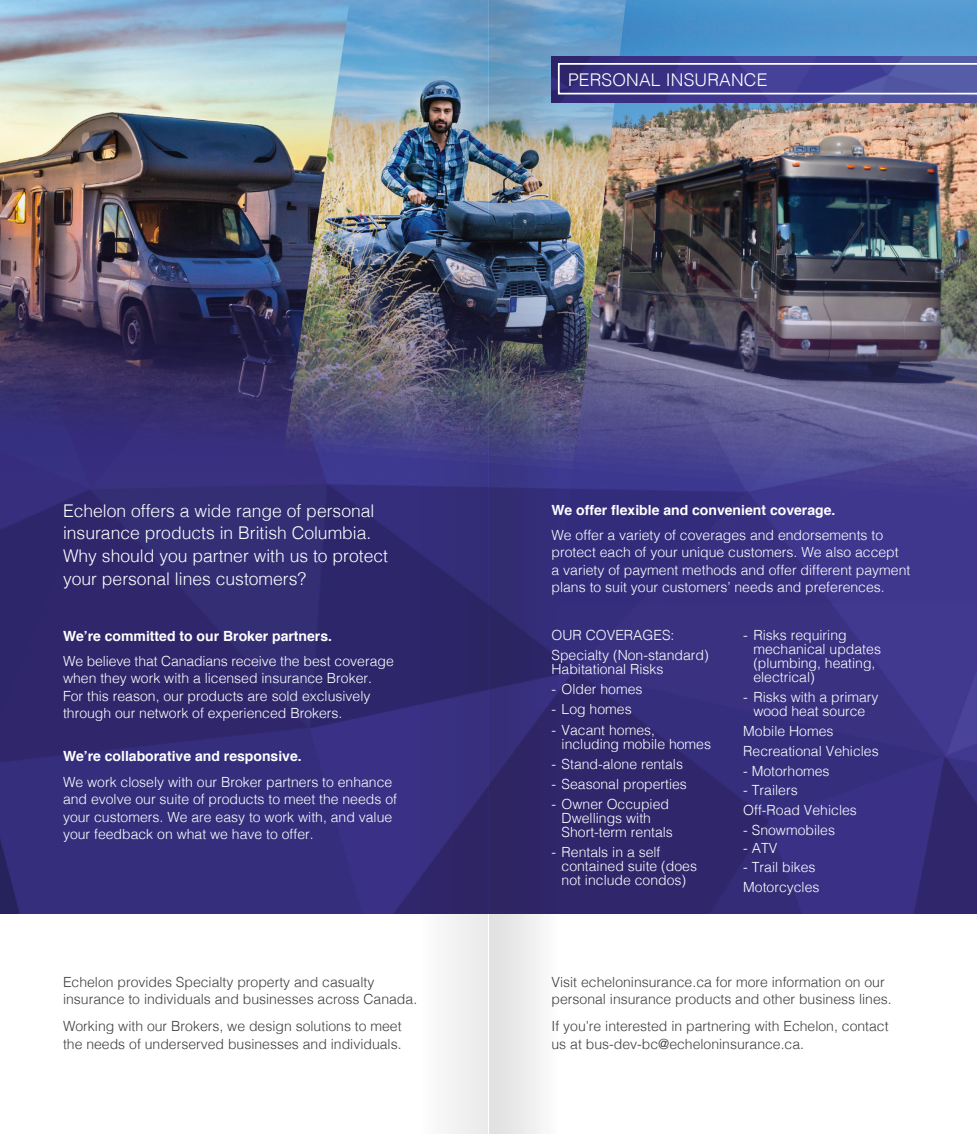
<style>
.page{position:relative;width:977px;height:1134px;background:#fff}
.page>*{position:absolute;margin:0;border:0;box-sizing:border-box;transform-origin:0 0}
.t1{font:300 17.5px/22.8px "Helvetica";color:#fff}
.t2{font:300 14px/17.5px "Helvetica";color:#fff}
.t3{font:300 14px/17.5px "Helvetica";color:#3e3e3f}
.t4{font:700 14px "Helvetica";color:#fff}
</style>
<div class="page">
<img style="left:0;top:0;width:976px;height:913px">
<img style="left:599px;top:57px;width:377px;height:45px">
<svg style="left:599px;top:62px;width:377px;height:33px;background:#58559f"></svg>
<img style="left:489px;top:0;width:110px;height:1134px">
<img style="left:377px;top:0;width:111px;height:1134px">
<p class="t1" style="left:568px;top:67px;width:201px">PERSONAL INSURANCE</p>
<p class="t1" style="left:63px;top:498px;width:326px">Echelon offers a wide range of personal insurance products in British Columbia.<br>Why should you partner with us to protect your personal lines customers?</p>
<p class="t4" style="left:63px;top:624px;width:270px">We’re committed to our Broker partners.</p>
<p class="t2" style="left:63px;top:651px;width:332px">We believe that Canadians receive the best coverage when they work with a licensed insurance Broker.<br>For this reason, our products are sold exclusively through our network of experienced Brokers.</p>
<p class="t4" style="left:63px;top:745px;width:240px">We’re collaborative and responsive.</p>
<p class="t2" style="left:63px;top:772px;width:335px">We work closely with our Broker partners to enhance and evolve our suite of products to meet the needs of your customers. We are easy to work with, and value your feedback on what we have to offer.</p>
<p class="t4" style="left:551px;top:498px;width:285px">We offer flexible and convenient coverage.</p>
<p class="t2" style="left:551px;top:525px;width:360px">We offer a variety of coverages and endorsements to protect each of your unique customers. We also accept<br>a variety of payment methods and offer different payment plans to suit your customers’ needs and preferences.</p>
<p class="t2" style="left:551px;top:624px;width:159px;line-height:20.1px">OUR COVERAGES:<br>Specialty (Non-standard)</p>
<p class="t2" style="left:551px;top:659px;width:114px">Habitational Risks</p>
<p class="t2" style="left:551px;top:680px;width:92px">- Older homes</p>
<p class="t2" style="left:551px;top:700px;width:82px">- Log homes</p>
<p class="t2" style="left:561px;top:722px;width:151px;line-height:14px;text-indent:-10px">- Vacant homes, including mobile homes</p>
<p class="t2" style="left:551px;top:754px;width:133px">- Stand-alone rentals</p>
<p class="t2" style="left:551px;top:774px;width:137px">- Seasonal properties</p>
<p class="t2" style="left:561px;top:796px;width:113px;line-height:14px;text-indent:-10px">- Owner Occupied<br>Dwellings with<br>Short-term rentals</p>
<p class="t2" style="left:561px;top:844px;width:137px;line-height:14px;text-indent:-10px">- Rentals in a self contained suite (does not include condos)</p>
<p class="t2" style="left:753px;top:627px;width:129px;line-height:14px;text-indent:-10px">- Risks requiring mechanical updates (plumbing, heating, electrical)</p>
<p class="t2" style="left:743px;top:689px;width:137px;line-height:14px;text-align:center">- Risks with a primary wood heat source</p>
<p class="t2" style="left:743px;top:720px;width:137px;line-height:20.1px">Mobile Homes<br>Recreational Vehicles</p>
<p class="t2" style="left:743px;top:762px;width:88px">- Motorhomes</p>
<p class="t2" style="left:743px;top:779px;width:115px;line-height:20.1px">- Trailers<br>Off-Road Vehicles</p>
<p class="t2" style="left:743px;top:820px;width:93px">- Snowmobiles</p>
<p class="t2" style="left:743px;top:839px;width:36px">- ATV</p>
<p class="t2" style="left:743px;top:856px;width:78px;line-height:20.1px">- Trail bikes<br>Motorcycles</p>
<p class="t3" style="left:63px;top:972px;width:356px">Echelon provides Specialty property and casualty insurance to individuals and businesses across Canada.</p>
<p class="t3" style="left:63px;top:1016px;width:340px">Working with our Brokers, we design solutions to meet the needs of underserved businesses and individuals.</p>
<p class="t3" style="left:551px;top:972px;width:342px">Visit echeloninsurance.ca for more information on our personal insurance products and other business lines.</p>
<p class="t3" style="left:551px;top:1016px;width:338px">If you’re interested in partnering with Echelon, contact us at bus-dev-bc@echeloninsurance.ca.</p>
</div>
